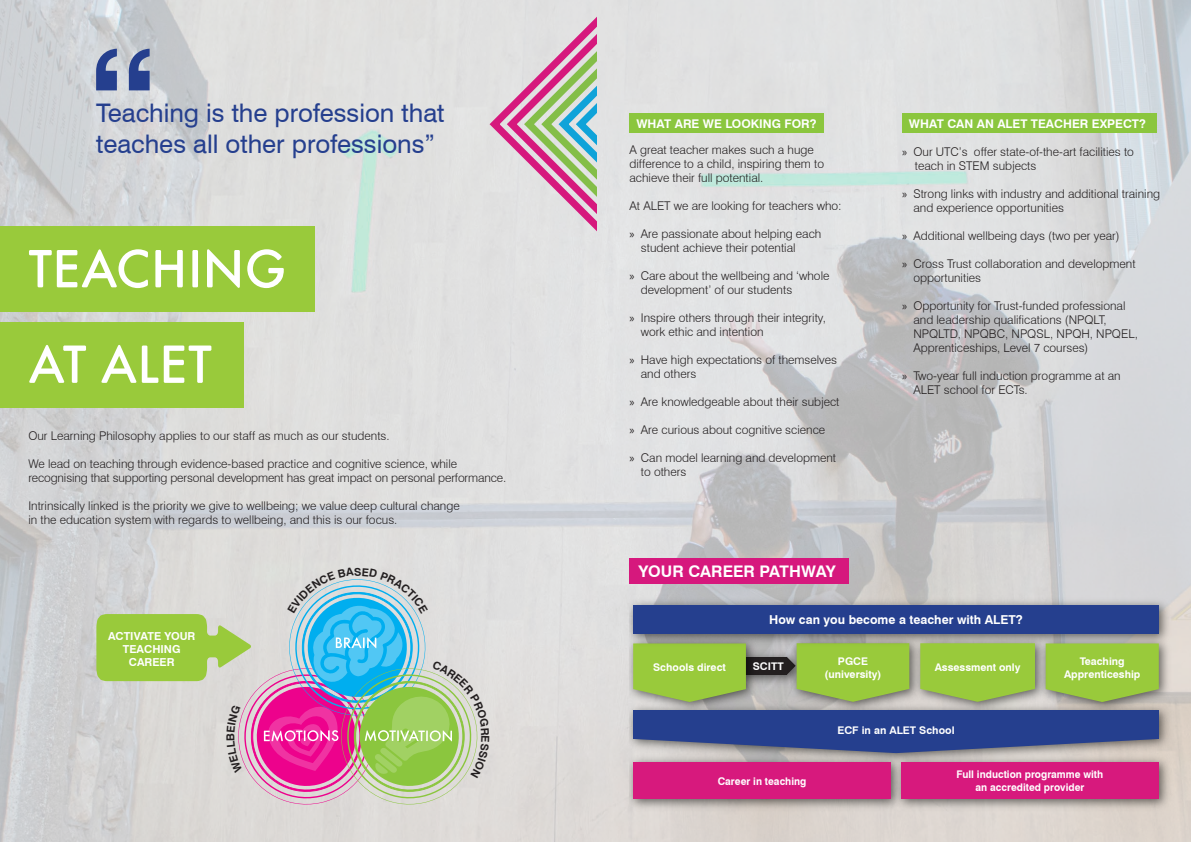
<style>
.page{position:relative;width:1191px;height:842px;background:#fff}
.page>*{position:absolute;margin:0;border:0;box-sizing:border-box;transform-origin:0 0}
.t1{font:500 56px/95.5px "Futura Round";color:#fff}
.t2{font:25.6px/30.7px "Swiss 721 BT";color:#253f8e}
.t3{font:700 16px "Swiss 721 BT";color:#fff}
.t4{font:700 12.3px "Swiss 721 BT";color:#fff}
.t5{font:300 12px/14px "Swiss 721 BT";color:#231f20}
.t6{font:700 12px "Swiss 721 BT";color:#fff}
.t7{font:700 11px/13px "Swiss 721 BT";color:#fff;text-align:center}
.t8{font:700 10.6px/12.7px "Swiss 721 BT";color:#fff;text-align:center}
.t9{font:700 10.6px/12.7px "Swiss 721 BT";color:#fff;text-align:center;scale:.96 1}
.s1{font-family:"Myriad Pro";font-weight:400}
</style>
<div class="page">
<img style="left:0;top:0;width:1191px;height:842px">
<div style="left:629px;top:113px;width:195px;height:20px;background:#8bc63e"></div>
<div style="left:0;top:227px;width:315px;height:85px;background:#99ca3b"></div>
<div style="left:0;top:322px;width:244px;height:85px;background:#99ca3b"></div>
<img style="left:761px;top:650px;width:24px;height:41px">
<div style="left:741px;top:657px;width:45px;height:18px;background:#231f20"></div>
<img style="left:629px;top:650px;width:132px;height:50px">
<svg style="left:633px;top:650px;width:113px;height:50px;background:#99c543"></svg>
<svg style="left:786px;top:650px;width:123px;height:50px;background:#98c04a"></svg>
<img style="left:629px;top:597px;width:545px;height:53px">
<div style="left:633px;top:606px;width:525px;height:28px;background:#253f8e"></div>
<img style="left:1050px;top:633px;width:124px;height:67px">
<svg style="left:1050px;top:643px;width:108px;height:57px;background:#98c542"></svg>
<img style="left:909px;top:634px;width:141px;height:66px">
<svg style="left:920px;top:643px;width:115px;height:57px;background:#9ac644"></svg>
<img style="left:629px;top:700px;width:545px;height:52px">
<div style="left:633px;top:711px;width:525px;height:28px;background:#253f8e"></div>
<svg style="left:633px;top:739px;width:525px;height:13px;background:#626e96"></svg>
<img style="left:629px;top:752px;width:261px;height:63px">
<div style="left:633px;top:762px;width:258px;height:37px;background:#d7197d"></div>
<img style="left:890px;top:752px;width:284px;height:63px">
<div style="left:901px;top:762px;width:257px;height:37px;background:#d7197d"></div>
<svg style="left:96px;top:49px;width:54px;height:41px;background:#6e7ead"></svg>
<div style="left:902px;top:113px;width:255px;height:20px;background:#8bc63e"></div>
<div style="left:629px;top:558px;width:220px;height:25px;background:#d6187d"></div>
<svg style="left:484px;top:0;width:112px;height:312px;background:#d5c9cd"></svg>
<svg style="left:96px;top:567px;width:393px;height:244px;background:#bfc2b9"></svg>
<h2 class="t2" style="left:96px;top:97px;width:350px">Teaching is the profession that teaches all other professions”</h2>
<h1 class="t1" style="left:28px;top:217px;width:259px">TEACHING<br>AT ALET</h1>
<p class="t5" style="left:28px;top:429px;width:363px">Our Learning Philosophy applies to our staff as much as our students.</p>
<p class="t5" style="left:28px;top:457px;width:479px">We lead on teaching through evidence-based practice and cognitive science, while recognising that supporting personal development has great impact on personal performance.</p>
<p class="t5" style="left:28px;top:499px;width:433px">Intrinsically linked is the priority we give to wellbeing; we value deep cultural change in the education system with regards to wellbeing, and this is our focus.</p>
<p class="t7" style="left:108px;top:629px;width:89px">ACTIVATE YOUR<br>TEACHING<br>CAREER</p>
<p class="t6" style="left:636px;top:116px;width:182px">WHAT ARE WE LOOKING FOR?</p>
<p class="t5" style="left:629px;top:143px;width:196px">A great teacher makes such a huge difference to a child, inspiring them to achieve their full potential.</p>
<p class="t5" style="left:629px;top:199px;width:214px">At ALET we are looking for teachers who:</p>
<p class="t5" style="left:641px;top:227px;width:182px;text-indent:-11px"><span class="s1">»</span> Are passionate about helping each student achieve their potential</p>
<p class="t5" style="left:641px;top:269px;width:190px;text-indent:-11px"><span class="s1">»</span> Care about the wellbeing and ‘whole development’ of our students</p>
<p class="t5" style="left:641px;top:311px;width:186px;text-indent:-11px"><span class="s1">»</span> Inspire others through their integrity, work ethic and intention</p>
<p class="t5" style="left:641px;top:353px;width:198px;text-indent:-11px"><span class="s1">»</span> Have high expectations of themselves and others</p>
<p class="t5" style="left:629px;top:395px;width:211px"><span class="s1">»</span> Are knowledgeable about their subject</p>
<p class="t5" style="left:629px;top:423px;width:197px"><span class="s1">»</span> Are curious about cognitive science</p>
<p class="t5" style="left:641px;top:451px;width:197px;text-indent:-11px"><span class="s1">»</span> Can model learning and development to others</p>
<h3 class="t3" style="left:638px;top:561px;width:199px">YOUR CAREER PATHWAY</h3>
<p class="t6" style="left:909px;top:116px;width:238px">WHAT CAN AN ALET TEACHER EXPECT?</p>
<p class="t5" style="left:915px;top:144px;width:221px;text-indent:-13px"><span class="s1">»</span> Our UTC’s offer state-of-the-art facilities to teach in STEM subjects</p>
<p class="t5" style="left:913px;top:186px;width:248px;text-indent:-11px"><span class="s1">»</span> Strong links with industry and additional training and experience opportunities</p>
<p class="t5" style="left:902px;top:228px;width:219px"><span class="s1">»</span> Additional wellbeing days (two per year)</p>
<p class="t5" style="left:913px;top:256px;width:224px;text-indent:-11px"><span class="s1">»</span> Cross Trust collaboration and development opportunities</p>
<p class="t5" style="left:913px;top:298px;width:226px;text-indent:-11px"><span class="s1">»</span> Opportunity for Trust-funded professional and leadership qualifications (NPQLT, NPQLTD, NPQBC, NPQSL, NPQH, NPQEL, Apprenticeships, Level 7 courses)</p>
<p class="t5" style="left:913px;top:368px;width:209px;text-indent:-11px"><span class="s1">»</span> Two-year full induction programme at an<br>ALET school for ECTs.</p>
<p class="t4" style="left:769px;top:612px;width:255px">How can you become a teacher with ALET?</p>
<p class="t8" style="left:653px;top:661px;width:74px">Schools direct</p>
<p class="t8" style="left:753px;top:660px;width:33px">SCITT</p>
<p class="t8" style="left:824px;top:655px;width:58px">PGCE (university)</p>
<p class="t8" style="left:934px;top:661px;width:87px">Assessment only</p>
<p class="t8" style="left:837px;top:723px;width:119px">ECF in an ALET School</p>
<p class="t8" style="left:1064px;top:655px;width:78px">Teaching<br>Apprenticeship</p>
<p class="t9" style="left:717px;top:775px;width:94px">Career in teaching</p>
<p class="t9" style="left:956px;top:768px;width:154px">Full induction programme with an accredited provider</p>
</div>
